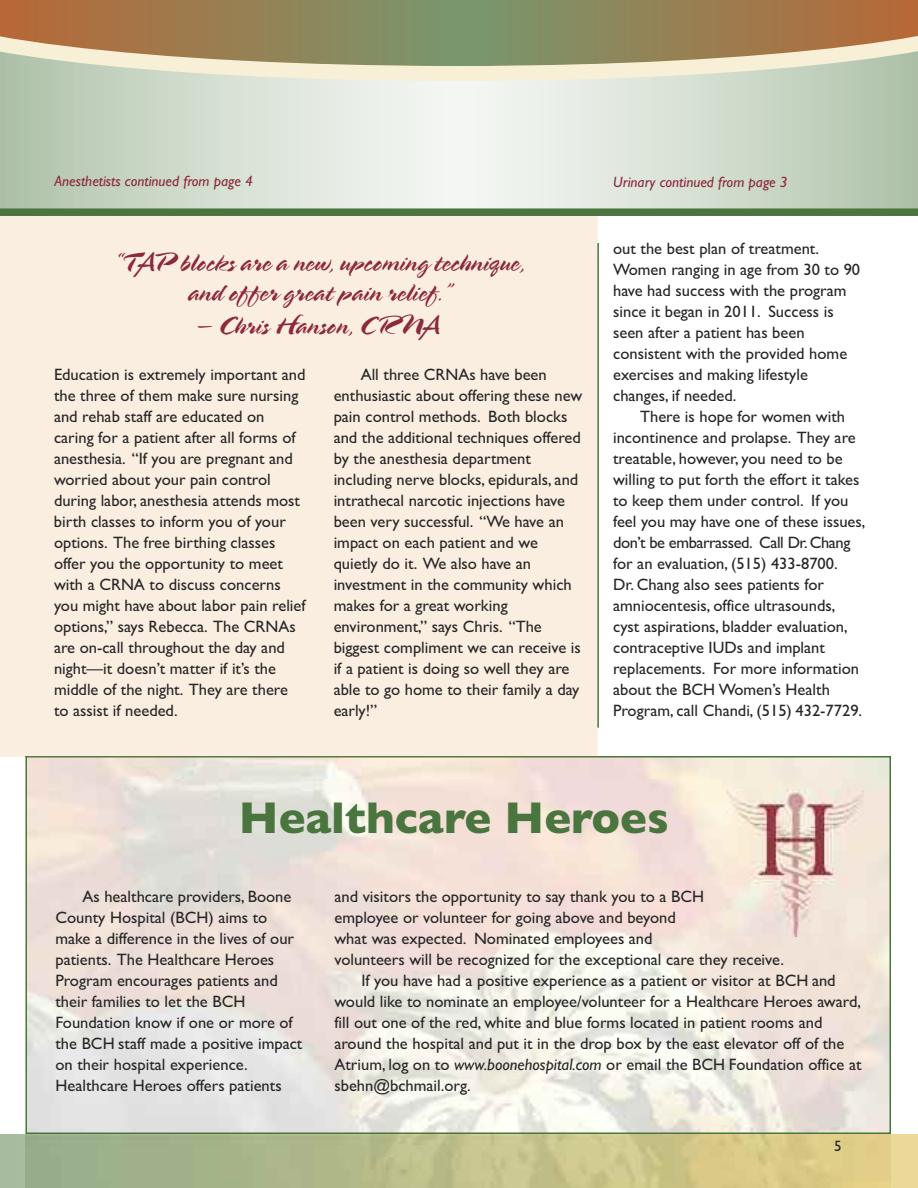
<style>
.page{position:relative;width:918px;height:1188px;background:#fff}
.page>*{position:absolute;margin:0;border:0;box-sizing:border-box;transform-origin:0 0}
.t1{font:700 45px "Gill Sans";color:#4a753e}
.t2{font:27px/29.8px "Spring LP";color:#8c293c;text-align:center}
.t3{font:16.5px/21px "Gill Sans";color:#272627}
.t4{font:italic 15px "Gill Sans";color:#8c293c}
.t5{font:15px "Gill Sans";color:#272627}
.s1{font-family:"Brush 445 BT"}
.s2{font-family:"Brush Script"}
.s3{font-style:italic}
</style>
<div class="page">
<div style="left:25px;top:756px;width:866px;height:378px;border:2px solid #4a753e"></div>
<div style="left:0;top:216px;width:598px;height:541px;background:#faeee0"></div>
<hr style="left:25px;top:756px;width:573px;height:1px;background:#61793c">
<svg style="left:0;top:0;width:918px;height:81px;background:#ac9e78"></svg>
<div style="left:0;top:208px;width:918px;height:8px;background:#4a753e"></div>
<img style="left:727px;top:790px;width:137px;height:146px">
<hr style="left:597px;top:243px;width:2px;height:485px;background:#4a753e">
<p class="t4" style="left:54px;top:172px;width:200px">Anesthetists continued from page 4</p>
<h2 class="t2" style="left:113px;top:250px;width:413px">“T<span class="s1">A</span>P blocks are a new, upcoming techni<span class="s2">q</span>ue, and offer great pain relief.”</h2>
<h2 class="t2" style="left:195px;top:313px;width:249px">— Chris Hanson, CRN<span class="s1">A</span></h2>
<p class="t3" style="left:54px;top:364px;width:253px">Education is extremely important and the three of them make sure nursing and rehab staff are educated on caring for a patient after all forms of anesthesia. “If you are pregnant and worried about your pain control during labor, anesthesia attends most birth classes to inform you of your options. The free birthing classes offer you the opportunity to meet with a CRNA to discuss concerns you might have about labor pain relief options,” says Rebecca. The CRNAs are on-call throughout the day and night—it doesn’t matter if it’s the middle of the night. They are there to assist if needed.</p>
<p class="t3" style="left:334px;top:364px;width:250px;text-indent:27px">All three CRNAs have been enthusiastic about offering these new pain control methods. Both blocks and the additional techniques offered by the anesthesia department including nerve blocks, epidurals, and intrathecal narcotic injections have been very successful. “We have an impact on each patient and we quietly do it. We also have an investment in the community which makes for a great working environment,” says Chris. “The biggest compliment we can receive is if a patient is doing so well they are able to go home to their family a day early!”</p>
<p class="t4" style="left:613px;top:173px;width:176px">Urinary continued from page 3</p>
<p class="t3" style="left:613px;top:238px;width:249px">out the best plan of treatment.<br>Women ranging in age from 30 to 90 have had success with the program since it began in 2011. Success is seen after a patient has been consistent with the provided home exercises and making lifestyle changes, if needed.</p>
<p class="t3" style="left:613px;top:406px;width:254px;text-indent:27px">There is hope for women with incontinence and prolapse. They are treatable, however, you need to be willing to put forth the effort it takes to keep them under control. If you feel you may have one of these issues, don’t be embarrassed. Call Dr.Chang for an evaluation, (515) 433-8700.<br>Dr. Chang also sees patients for amniocentesis, office ultrasounds, cyst aspirations, bladder evaluation, contraceptive IUDs and implant replacements. For more information about the BCH Women’s Health Program, call Chandi, (515) 432-7729.</p>
<h1 class="t1" style="left:239px;top:791px;width:431px">Healthcare Heroes</h1>
<p class="t3" style="left:55px;top:886px;width:249px;text-indent:27px">As healthcare providers, Boone<br>County Hospital (BCH) aims to make a difference in the lives of our patients. The Healthcare Heroes<br>Program encourages patients and their families to let the BCH<br>Foundation know if one or more of the BCH staff made a positive impact on their hospital experience.<br>Healthcare Heroes offers patients</p>
<p class="t3" style="left:334px;top:886px;width:371px">and visitors the opportunity to say thank you to a BCH</p>
<p class="t3" style="left:334px;top:907px;width:343px">employee or volunteer for going above and beyond</p>
<p class="t3" style="left:334px;top:928px;width:320px">what was expected. Nominated employees and</p>
<p class="t3" style="left:334px;top:949px;width:451px">volunteers will be recognized for the exceptional care they receive.</p>
<p class="t3" style="left:361px;top:970px;width:476px">If you have had a positive experience as a patient or visitor at BCH and</p>
<p class="t3" style="left:334px;top:991px;width:528px">would like to nominate an employee/volunteer for a Healthcare Heroes award,</p>
<p class="t3" style="left:334px;top:1012px;width:489px">fill out one of the red, white and blue forms located in patient rooms and</p>
<p class="t3" style="left:334px;top:1033px;width:512px">around the hospital and put it in the drop box by the east elevator off of the</p>
<p class="t3" style="left:334px;top:1054px;width:529px">Atrium, log on to <span class="s3">www.boonehospital.com</span> or email the BCH Foundation office at</p>
<p class="t3" style="left:334px;top:1075px;width:138px">sbehn@bchmail.org.</p>
<p class="t5" style="left:834px;top:1137px;width:9px">5</p>
</div>
